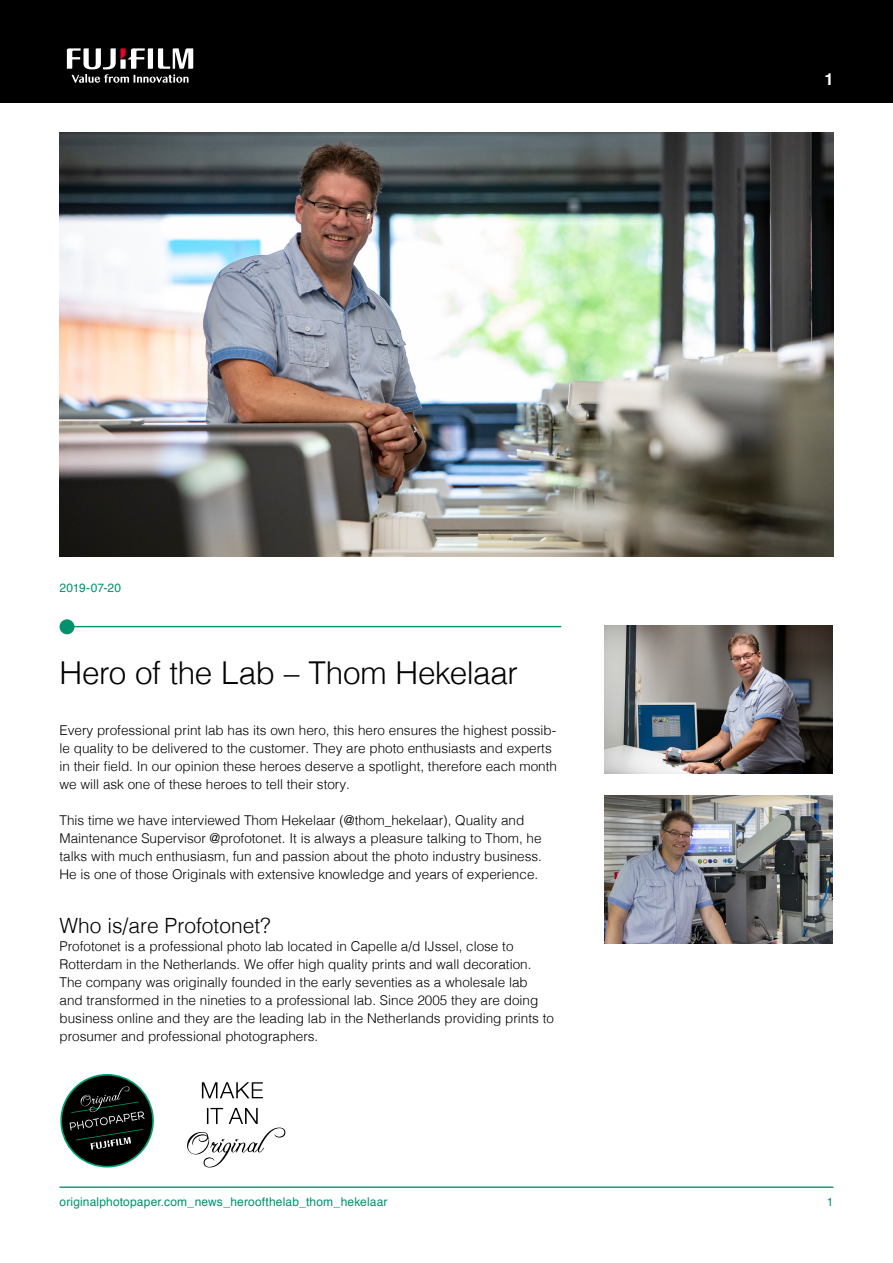
<style>
.page{position:relative;width:893px;height:1263px;background:#fff}
.page>*{position:absolute;margin:0;border:0;box-sizing:border-box;transform-origin:0 0}
.t1{font:300 31.5px "Helvetica";letter-spacing:-.015em;color:#000}
.t2{font:300 21px "Helvetica";color:#000}
.t3{font:700 16.5px "Helvetica";color:#fff}
.t4{font:300 13.5px/18px "Helvetica";color:#000}
.t5{font:12px "Helvetica";letter-spacing:.015em;color:#01916d}
</style>
<div class="page">
<div style="left:0;top:0;width:893px;height:102px;background:#000"></div>
<svg style="left:67px;top:48px;width:126px;height:35px"></svg>
<svg style="left:60px;top:1074px;width:94px;height:94px"></svg>
<svg style="left:202px;top:1082px;width:61px;height:16px"></svg>
<svg style="left:187px;top:1108px;width:98px;height:59px"></svg>
<hr style="left:60px;top:1186px;width:773px;height:2px;background:#01916d">
<img style="left:60px;top:132px;width:773px;height:425px">
<hr style="left:61px;top:626px;width:500px;height:1px;background:#01916d">
<div style="left:60px;top:619px;width:14px;height:15px;background:#01916d;border-radius:50%"></div>
<img style="left:605px;top:626px;width:228px;height:147px">
<img style="left:605px;top:796px;width:228px;height:147px">
<p class="t5" style="left:60px;top:578px;width:63px">2019-07-20</p>
<h1 class="t1" style="left:60px;top:646px;width:460px">Hero of the Lab – Thom Hekelaar</h1>
<p class="t4" style="left:60px;top:720px;width:499px">Every professional print lab has its own hero, this hero ensures the highest possib&shy;le quality to be delivered to the customer. They are photo enthusiasts and experts in their field. In our opinion these heroes deserve a spotlight, therefore each month we will ask one of these heroes to tell their story.</p>
<p class="t4" style="left:60px;top:810px;width:484px">This time we have interviewed Thom Hekelaar (@thom_hekelaar), Quality and Maintenance Supervisor @profotonet. It is always a pleasure talking to Thom, he talks with much enthusiasm, fun and passion about the photo industry business.<br>He is one of those Originals with extensive knowledge and years of experience.</p>
<h2 class="t2" style="left:60px;top:907px;width:213px">Who is/are Profotonet?</h2>
<p class="t4" style="left:60px;top:936px;width:496px">Profotonet is a professional photo lab located in Capelle a/d IJssel, close to Rotterdam in the Netherlands. We offer high quality prints and wall decoration.<br>The company was originally founded in the early seventies as a wholesale lab and transformed in the nineties to a professional lab. Since 2005 they are doing business online and they are the leading lab in the Netherlands providing prints to prosumer and professional photographers.</p>
<p class="t5" style="left:60px;top:1192px;width:329px">originalphotopaper.com_news_heroofthelab_thom_hekelaar</p>
<p class="t3" style="left:825px;top:66px;width:11px">1</p>
<p class="t5" style="left:827px;top:1192px;width:8px">1</p>
</div>
